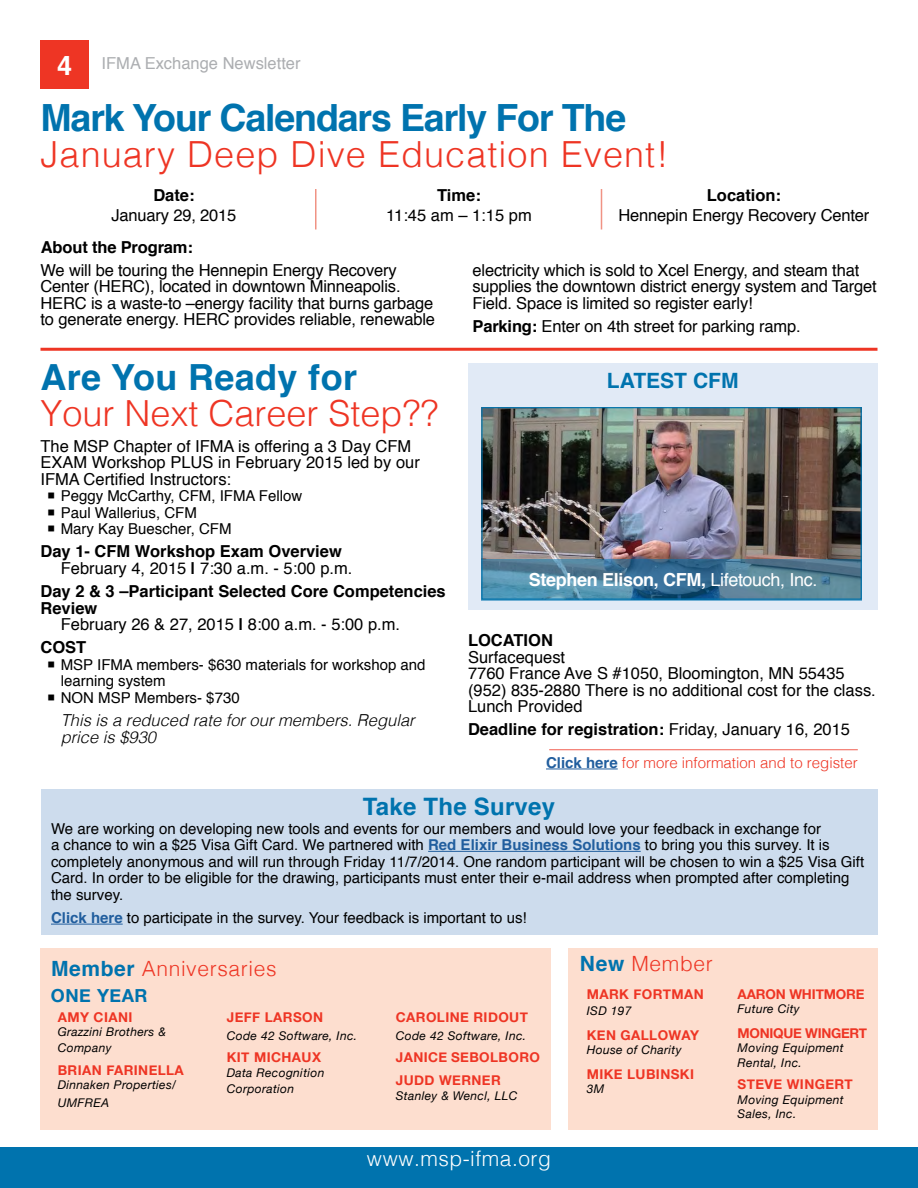
<style>
.page{position:relative;width:918px;height:1188px;background:#fff}
.page>*{position:absolute;margin:0;border:0;box-sizing:border-box;transform-origin:0 0}
.t1{font:700 37.5px "Helvetica";letter-spacing:-.03em;color:#0073ae}
.t2{font:300 36px "Helvetica";letter-spacing:.03em;color:#ee3524}
.t3{font:300 36px "Helvetica";color:#ee3524}
.t4{font:700 36px "Helvetica";letter-spacing:.01em;color:#0073ae}
.t5{font:700 24px "Helvetica";letter-spacing:.01em;color:#0073ae}
.t6{font:300 21px "Helvetica";letter-spacing:.03em;color:#ee3524}
.t7{font:300 21px "Helvetica";letter-spacing:.025em;color:#fff}
.t8{font:700 21px "Helvetica";color:#0073ae}
.t9{font:700 18px "Helvetica";letter-spacing:-.02em;color:#fff}
.t10{font:700 18px "Helvetica Neue";letter-spacing:.03em;color:#0073ae}
.t11{font:16.5px/16.5px "Helvetica";letter-spacing:-.01em;color:#000}
.t12{font:700 16.5px "Helvetica";color:#000}
.t13{font:italic 300 16.5px/16.5px "Helvetica";color:#000}
.t14{font:16.5px "Helvetica";color:#acaeb1}
.t15{font:15px/16.5px "Helvetica";color:#000}
.t16{font:300 15px "Helvetica";color:#ee3524}
.t17{font:700 13.5px/23px "Helvetica Neue";letter-spacing:.03em;color:#ee3524}
.t18{font:700 13.5px "Helvetica Neue";letter-spacing:-.02em;color:#ee3524}
.t19{font:700 13.5px "Helvetica Neue";letter-spacing:-.01em;color:#ee3524}
.t20{font:italic 12px/16.2px "Helvetica Neue";letter-spacing:.03em;color:#000}
.s1{font-weight:700;font-size:27px;color:#fff}
.s2{font-weight:700}
.s3{font-weight:400}
.s4{font-weight:700;color:#215e9e}
.s5{font-weight:700;color:#0073ae}
</style>
<div class="page">
<div style="left:0;top:1148px;width:918px;height:40px;background:#0073ae"></div>
<div style="left:40px;top:40px;width:49px;height:49px;background:#ee3524"></div>
<hr style="left:315px;top:189px;width:1px;height:40px;background:#f09384">
<hr style="left:601px;top:189px;width:1px;height:40px;background:#f09384">
<hr style="left:40px;top:348px;width:838px;height:3px;background:#ee3524">
<div style="left:40px;top:948px;width:511px;height:182px;background:#fddecf"></div>
<div style="left:568px;top:948px;width:310px;height:182px;background:#fddecf"></div>
<hr style="left:546px;top:769px;width:72px;height:1px;background:#215e9e">
<hr style="left:549px;top:749px;width:309px;height:1px;background:#ee3524">
<div style="left:41px;top:789px;width:837px;height:145px;background:#cddced"></div>
<hr style="left:428px;top:851px;width:213px;height:1px;background:#215e9e">
<hr style="left:51px;top:924px;width:72px;height:1px;background:#215e9e">
<div style="left:468px;top:363px;width:410px;height:247px;background:#e1eaf6"></div>
<img style="left:483px;top:409px;width:377px;height:150px">
<svg style="left:481px;top:559px;width:381px;height:41px;background:#497e9b"></svg>
<p class="t14" style="left:57px;top:51px;width:245px"><span class="s1">4</span> IFMA Exchange Newsletter</p>
<h1 class="t1" style="left:40px;top:88px;width:587px">Mark Your Calendars Early For The</h1>
<h2 class="t2" style="left:40px;top:124px;width:629px">January Deep Dive Education Event!</h2>
<p class="t12" style="left:153px;top:182px;width:43px">Date:</p>
<p class="t11" style="left:111px;top:207px;width:127px">January 29, 2015</p>
<p class="t12" style="left:437px;top:182px;width:45px">Time:</p>
<p class="t11" style="left:386px;top:207px;width:147px">11:45 am – 1:15 pm</p>
<p class="t12" style="left:707px;top:182px;width:76px">Location:</p>
<p class="t11" style="left:619px;top:207px;width:252px">Hennepin Energy Recovery Center</p>
<p class="t12" style="left:41px;top:234px;width:154px">About the Program:</p>
<p class="t11" style="left:40px;top:262px;width:396px">We will be touring the Hennepin Energy Recovery Center (HERC), located in downtown Minneapolis.<br>HERC is a waste-to –energy facility that burns garbage to generate energy. HERC provides reliable, renewable</p>
<p class="t11" style="left:473px;top:262px;width:406px">electricity which is sold to Xcel Energy, and steam that supplies the downtown district energy system and Target<br>Field. Space is limited so register early!</p>
<p class="t11" style="left:473px;top:318px;width:330px"><span class="s2">Parking:</span> Enter on 4th street for parking ramp.</p>
<h2 class="t4" style="left:40px;top:349px;width:318px">Are You Ready for</h2>
<h2 class="t3" style="left:40px;top:383px;width:400px">Your Next Career Step??</h2>
<p class="t11" style="left:40px;top:438px;width:381px">The MSP Chapter of IFMA is offering a 3 Day CFM<br>EXAM Workshop PLUS in February 2015 led by our<br>IFMA Certified Instructors:</p>
<p class="t15" style="left:61px;top:488px;width:243px">Peggy McCarthy, CFM, IFMA Fellow<br>Paul Wallerius, CFM<br>Mary Kay Buescher, CFM</p>
<p class="t11" style="left:61px;top:544px;width:293px;text-indent:-20px"><span class="s2">Day 1- CFM Workshop Exam Overview<br></span>February 4, 2015 <span class="s2">|</span> 7:30 a.m. - 5:00 p.m.</p>
<p class="t12" style="left:40px;top:578px;width:407px">Day 2 &amp; 3 –Participant Selected Core Competencies</p>
<p class="t12" style="left:40px;top:595px;width:58px">Review</p>
<p class="t11" style="left:61px;top:617px;width:341px">February 26 &amp; 27, 2015 <span class="s2">|</span> 8:00 a.m. - 5:00 p.m.</p>
<p class="t12" style="left:40px;top:634px;width:47px">COST</p>
<p class="t15" style="left:61px;top:657px;width:366px">MSP IFMA members- $630 materials for workshop and learning system<br>NON MSP Members- $730</p>
<p class="t13" style="left:61px;top:711px;width:355px">This is a reduced rate for our members. Regular price is $930</p>
<p class="t8" style="left:607px;top:364px;width:133px">LATEST CFM</p>
<p class="t9" style="left:529px;top:566px;width:290px">Stephen Elison, CFM, <span class="s3">Lifetouch, Inc.</span></p>
<p class="t12" style="left:468px;top:627px;width:86px">LOCATION</p>
<p class="t11" style="left:468px;top:649px;width:409px">Surfacequest<br>7760 France Ave S #1050, Bloomington, MN 55435 (952) 835-2880 There is no additional cost for the class.<br>Lunch Provided</p>
<p class="t12" style="left:468px;top:716px;width:384px">Deadline for registration: <span class="s3">Friday, January 16, 2015</span></p>
<p class="t16" style="left:546px;top:750px;width:313px"><span class="s4">Click here</span> for more information and to register</p>
<h3 class="t5" style="left:363px;top:787px;width:194px">Take The Survey</h3>
<p class="t15" style="left:51px;top:821px;width:815px">We are working on developing new tools and events for our members and would love your feedback in exchange for<br>a chance to win a $25 Visa Gift Card. We partnered with <span class="s4">Red Elixir Business Solutions</span> to bring you this survey. It is completely anonymous and will run through Friday 11/7/2014. One random participant will be chosen to win a $25 Visa Gift Card. In order to be eligible for the drawing, participants must enter their e-mail address when prompted after completing the survey.</p>
<p class="t15" style="left:51px;top:910px;width:477px"><span class="s4">Click here</span> to participate in the survey. Your feedback is important to us!</p>
<p class="t6" style="left:51px;top:950px;width:227px"><span class="s5">Member</span> Anniversaries</p>
<p class="t17" style="left:58px;top:1006px;width:76px">AMY CIANI</p>
<p class="t20" style="left:58px;top:1024px;width:110px">Grazzini Brothers &amp;<br>Company</p>
<p class="t17" style="left:58px;top:1059px;width:128px">BRIAN FARINELLA</p>
<p class="t20" style="left:58px;top:1077px;width:120px;line-height:18px">Dinnaken Properties/<br>UMFREA</p>
<p class="t10" style="left:51px;top:981px;width:98px">ONE YEAR</p>
<p class="t17" style="left:227px;top:1006px;width:98px">JEFF LARSON</p>
<p class="t20" style="left:227px;top:1028px;width:132px">Code 42 Software, Inc.</p>
<p class="t17" style="left:227px;top:1047px;width:96px">KIT MICHAUX</p>
<p class="t20" style="left:227px;top:1065px;width:99px">Data Recognition<br>Corporation</p>
<p class="t17" style="left:396px;top:1006px;width:134px">CAROLINE RIDOUT</p>
<p class="t20" style="left:396px;top:1028px;width:132px">Code 42 Software, Inc.</p>
<p class="t17" style="left:396px;top:1047px;width:146px">JANICE SEBOLBORO<br>JUDD WERNER</p>
<p class="t20" style="left:396px;top:1088px;width:123px">Stanley &amp; Wencl, LLC</p>
<p class="t7" style="left:367px;top:1141px;width:186px">www.msp-ifma.org</p>
<p class="t6" style="left:580px;top:946px;width:134px"><span class="s5">New</span> Member</p>
<p class="t17" style="left:587px;top:983px;width:118px">MARK FORTMAN</p>
<p class="t20" style="left:587px;top:1003px;width:46px">ISD 197</p>
<p class="t17" style="left:587px;top:1024px;width:114px">KEN GALLOWAY</p>
<p class="t20" style="left:587px;top:1042px;width:96px">House of Charity</p>
<p class="t17" style="left:587px;top:1063px;width:109px">MIKE LUBINSKI</p>
<p class="t20" style="left:587px;top:1081px;width:19px">3M</p>
<p class="t19" style="left:738px;top:983px;width:128px">AARON WHITMORE</p>
<p class="t20" style="left:738px;top:1001px;width:64px">Future City</p>
<p class="t18" style="left:738px;top:1022px;width:131px">MONIQUE WINGERT</p>
<p class="t20" style="left:738px;top:1041px;width:108px;line-height:14.4px">Moving Equipment<br>Rental, Inc.</p>
<p class="t17" style="left:738px;top:1074px;width:117px">STEVE WINGERT</p>
<p class="t20" style="left:738px;top:1093px;width:108px;line-height:14.4px">Moving Equipment<br>Sales, Inc.</p>
</div>
